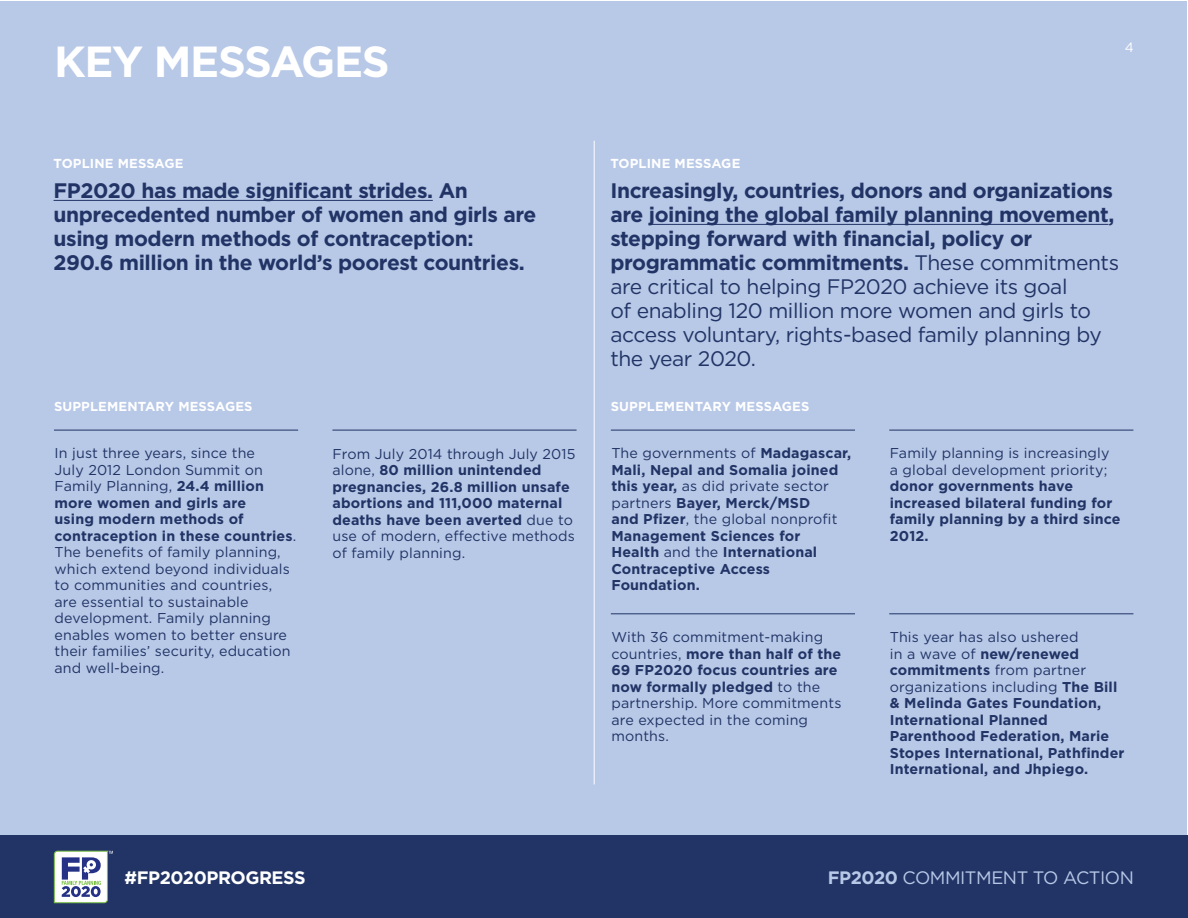
<style>
.page{position:relative;width:1188px;height:918px;background:#fff}
.page>*{position:absolute;margin:0;border:0;box-sizing:border-box;transform-origin:0 0}
.t1{font:700 43.5px "Gotham";letter-spacing:-.03em;color:#fff}
.t2{font:21px/24px "Gotham";letter-spacing:-.02em;color:#213465}
.t3{font:700 21px/24px "Gotham";letter-spacing:-.02em;color:#213465}
.t4{font:18px "Gotham";letter-spacing:-.025em;color:#b8c8e7}
.t5{font:700 18px "Gotham";letter-spacing:-.025em;color:#fff}
.t6{font:700 14.25px/16.5px "Gotham";letter-spacing:.01em;color:#213465}
.t7{font:14.25px/16.5px "Gotham";letter-spacing:.01em;color:#213465}
.t8{font:13.5px "Gotham";color:#fff}
.t9{font:700 13.05px "Gotham";letter-spacing:.01em;color:#fff}
.s1{font-weight:700}
.s2{font-weight:400}
</style>
<div class="page">
<div style="left:1px;top:1px;width:1186px;height:837px;background:#b8c8e7"></div>
<div style="left:0;top:836px;width:1188px;height:82px;background:#213465"></div>
<svg style="left:54px;top:851px;width:59px;height:52px;background:#acb7c4"></svg>
<hr style="left:54px;top:200px;width:379px;height:1px;background:#213465">
<hr style="left:54px;top:430px;width:244px;height:1px;background:#213465">
<hr style="left:332px;top:430px;width:245px;height:1px;background:#213465">
<hr style="left:594px;top:141px;width:1px;height:643px;background:#fff">
<hr style="left:649px;top:224px;width:459px;height:1px;background:#213465">
<hr style="left:611px;top:430px;width:244px;height:1px;background:#213465">
<hr style="left:611px;top:613px;width:244px;height:1px;background:#213465">
<hr style="left:889px;top:430px;width:244px;height:1px;background:#213465">
<hr style="left:889px;top:613px;width:244px;height:1px;background:#213465">
<h1 class="t1" style="left:54px;top:36px;width:337px">KEY MESSAGES</h1>
<p class="t9" style="left:54px;top:155px;width:131px">TOPLINE MESSAGE</p>
<h2 class="t3" style="left:54px;top:178px;width:484px">FP2020 has made significant strides. An unprecedented number of women and girls are using modern methods of contraception:<br>290.6 million in the world’s poorest countries.</h2>
<p class="t9" style="left:54px;top:399px;width:200px">SUPPLEMENTARY MESSAGES</p>
<p class="t7" style="left:55px;top:445px;width:243px">In just three years, since the<br>July 2012 London Summit on<br>Family Planning, <span class="s1">24.4 million more women and girls are<br>using modern methods of contraception in these countries</span>.<br>The benefits of family planning, which extend beyond individuals to communities and countries, are essential to sustainable development. Family planning enables women to better ensure their families’ security, education and well-being.</p>
<p class="t6" style="left:332px;top:445px;width:245px"><span class="s2">From July 2014 through July 2015 alone,</span> 80 million unintended pregnancies, 26.8 million unsafe abortions and 111,000 maternal deaths have been averted <span class="s2">due to use of modern, effective methods of family planning.</span></p>
<p class="t8" style="left:1125px;top:40px;width:11px">4</p>
<p class="t9" style="left:610px;top:155px;width:131px">TOPLINE MESSAGE</p>
<p class="t2" style="left:610px;top:178px;width:510px"><span class="s1">Increasingly, countries, donors and organizations are joining the global family planning movement, stepping forward with financial, policy or programmatic commitments.</span> These commitments are critical to helping FP2020 achieve its goal<br>of enabling 120 million more women and girls to access voluntary, rights-based family planning by the year 2020.</p>
<p class="t9" style="left:611px;top:399px;width:200px">SUPPLEMENTARY MESSAGES</p>
<p class="t6" style="left:611px;top:445px;width:241px"><span class="s2">The governments of</span> Madagascar,<br>Mali, Nepal and Somalia joined this year, <span class="s2">as did private sector partners</span> Bayer, Merck/MSD<br>and Pfizer<span class="s2">, the global nonprofit<br></span>Management Sciences for<br>Health <span class="s2">and the</span> International<br>Contraceptive Access<br>Foundation.</p>
<p class="t7" style="left:890px;top:445px;width:221px">Family planning is increasingly a global development priority;</p>
<p class="t6" style="left:890px;top:478px;width:232px">donor governments have increased bilateral funding for family planning by a third since<br>2012.</p>
<p class="t7" style="left:611px;top:628px;width:232px">With 36 commitment-making countries, <span class="s1">more than half of the<br>69 FP2020 focus countries are now formally pledged</span> to the partnership. More commitments are expected in the coming months.</p>
<p class="t6" style="left:890px;top:628px;width:236px"><span class="s2">This year has also ushered<br>in a wave of</span> new/renewed commitments <span class="s2">from partner organizations including</span> The Bill &amp; Melinda Gates Foundation,<br>International Planned<br>Parenthood Federation, Marie<br>Stopes International, Pathfinder<br>International, and Jhpiego.</p>
<p class="t5" style="left:125px;top:867px;width:183px">#FP2020PROGRESS</p>
<p class="t4" style="left:828px;top:868px;width:308px"><span class="s1">FP2020</span> COMMITMENT TO ACTION</p>
</div>
